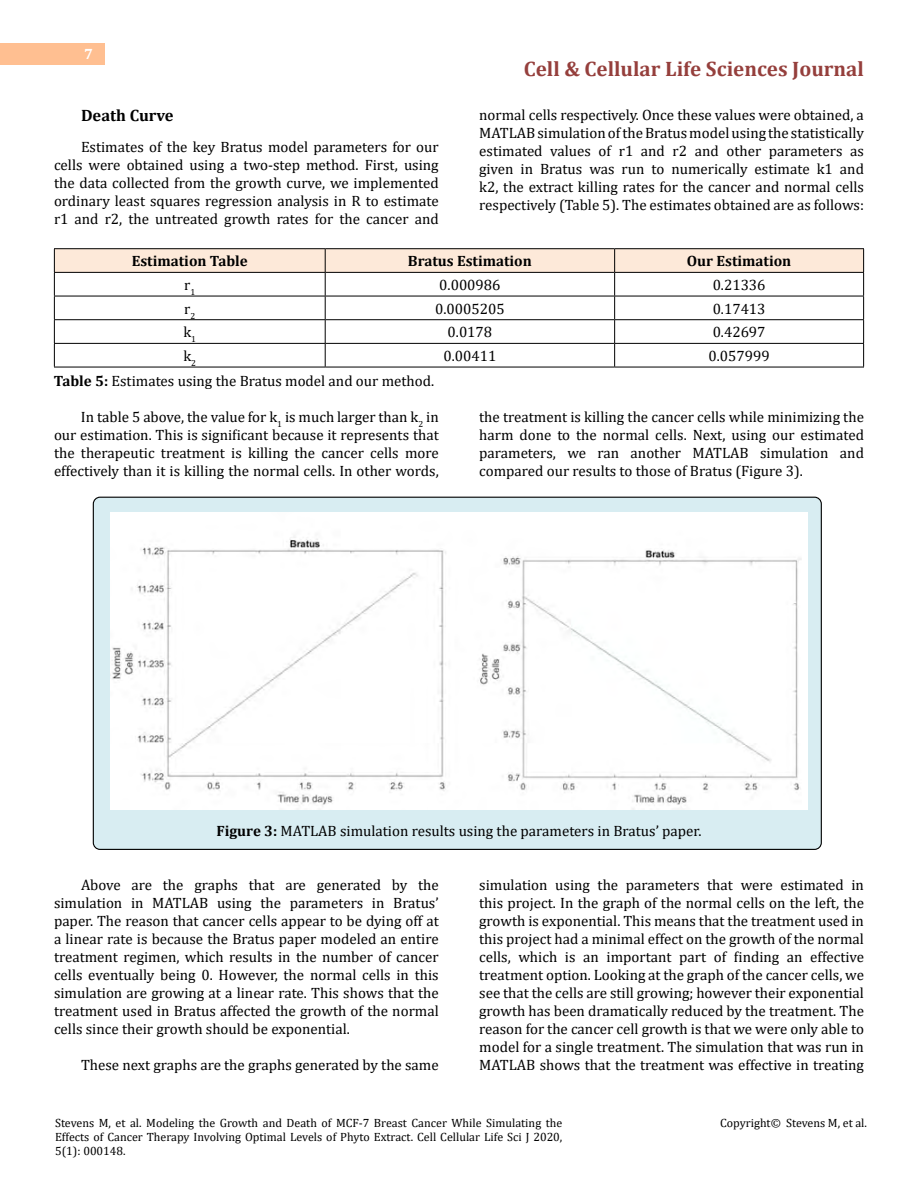
<style>
.page{position:relative;width:918px;height:1188px;background:#fff}
.page>*{position:absolute;margin:0;border:0;box-sizing:border-box;transform-origin:0 0}
.t1{font:700 21px "Cambria";color:#953f3c}
.t2{font:700 16.5px "Cambria";color:#000}
.t3{font:15px/18px "Cambria";color:#000;text-align:justify}
.t4{font:700 15px "Cambria";color:#000}
.t5{font:700 15px "Cambria";color:#fff}
.t6{font:12px/14.4px "Cambria";color:#000;text-align:justify}
.s1{font-weight:700}
</style>
<div class="page">
<div style="left:0;top:43px;width:105px;height:21px;background:#ffbf91"></div>
<div style="left:93px;top:497px;width:728px;height:352px;background:#d8edf2;border-radius:7px"></div>
<hr style="left:54px;top:248px;width:271px;height:1px;background:#000">
<hr style="left:325px;top:248px;width:290px;height:1px;background:#000">
<hr style="left:615px;top:248px;width:249px;height:1px;background:#000">
<hr style="left:54px;top:367px;width:271px;height:1px;background:#000">
<hr style="left:325px;top:367px;width:290px;height:1px;background:#000">
<hr style="left:615px;top:367px;width:249px;height:1px;background:#000">
<svg style="left:54px;top:249px;width:810px;height:118px"></svg>
<div style="left:110px;top:512px;width:698px;height:297px;background:#fff"></div>
<p class="t5" style="left:84px;top:44px;width:10px">7</p>
<p class="t2" style="left:81px;top:104px;width:94px">Death Curve</p>
<p class="t3" style="left:54px;top:138px;width:386px;text-indent:27px">Estimates of the key Bratus model parameters for our cells were obtained using a two-step method. First, using the data collected from the growth curve, we implemented ordinary least squares regression analysis in R to estimate r1 and r2, the untreated growth rates for the cancer and</p>
<h1 class="t1" style="left:524px;top:54px;width:342px">Cell &amp; Cellular Life Sciences Journal</h1>
<p class="t3" style="left:479px;top:105px;width:386px">normal cells respectively. Once these values were obtained, a MATLAB simulation of the Bratus model using the statistically estimated values of r1 and r2 and other parameters as given in Bratus was run to numerically estimate k1 and k2, the extract killing rates for the cancer and normal cells respectively (Table 5). The estimates obtained are as follows:</p>
<p class="t4" style="left:132px;top:251px;width:118px">Estimation Table</p>
<p class="t4" style="left:408px;top:251px;width:125px">Bratus Estimation</p>
<p class="t4" style="left:687px;top:251px;width:106px">Our Estimation</p>
<p class="t3" style="left:184px;top:276px;width:13px">r<sub>1</sub></p>
<p class="t3" style="left:439px;top:276px;width:63px">0.000986</p>
<p class="t3" style="left:713px;top:276px;width:54px">0.21336</p>
<p class="t3" style="left:184px;top:300px;width:13px">r<sub>2</sub></p>
<p class="t3" style="left:435px;top:300px;width:71px">0.0005205</p>
<p class="t3" style="left:713px;top:300px;width:54px">0.17413</p>
<p class="t3" style="left:183px;top:323px;width:14px">k<sub>1</sub></p>
<p class="t3" style="left:448px;top:323px;width:46px">0.0178</p>
<p class="t3" style="left:713px;top:323px;width:54px">0.42697</p>
<p class="t3" style="left:183px;top:347px;width:14px">k<sub>2</sub></p>
<p class="t3" style="left:443px;top:347px;width:54px">0.00411</p>
<p class="t3" style="left:709px;top:347px;width:63px">0.057999</p>
<p class="t3" style="left:54px;top:372px;width:382px"><span class="s1">Table 5:</span> Estimates using the Bratus model and our method.</p>
<p class="t3" style="left:54px;top:408px;width:386px;text-indent:27px">In table 5 above, the value for k<sub>1</sub> is much larger than k<sub>2</sub> in our estimation. This is significant because it represents that the therapeutic treatment is killing the cancer cells more effectively than it is killing the normal cells. In other words,</p>
<p class="t3" style="left:479px;top:408px;width:386px">the treatment is killing the cancer cells while minimizing the harm done to the normal cells. Next, using our estimated parameters, we ran another MATLAB simulation and compared our results to those of Bratus (Figure 3).</p>
<p class="t3" style="left:217px;top:822px;width:486px"><span class="s1">Figure 3:</span> MATLAB simulation results using the parameters in Bratus’ paper.</p>
<p class="t3" style="left:54px;top:876px;width:386px;text-indent:27px">Above are the graphs that are generated by the simulation in MATLAB using the parameters in Bratus’ paper. The reason that cancer cells appear to be dying off at a linear rate is because the Bratus paper modeled an entire treatment regimen, which results in the number of cancer cells eventually being 0. However, the normal cells in this simulation are growing at a linear rate. This shows that the treatment used in Bratus affected the growth of the normal cells since their growth should be exponential.</p>
<p class="t3" style="left:81px;top:1056px;width:359px">These next graphs are the graphs generated by the same</p>
<p class="t3" style="left:479px;top:876px;width:386px">simulation using the parameters that were estimated in this project. In the graph of the normal cells on the left, the growth is exponential. This means that the treatment used in this project had a minimal effect on the growth of the normal cells, which is an important part of finding an effective treatment option. Looking at the graph of the cancer cells, we see that the cells are still growing; however their exponential growth has been dramatically reduced by the treatment. The reason for the cancer cell growth is that we were only able to model for a single treatment. The simulation that was run in MATLAB shows that the treatment was effective in treating</p>
<p class="t6" style="left:55px;top:1115px;width:509px">Stevens M, et al. Modeling the Growth and Death of MCF-7 Breast Cancer While Simulating the Effects of Cancer Therapy Involving Optimal Levels of Phyto Extract. Cell Cellular Life Sci J 2020, 5(1): 000148.</p>
<p class="t6" style="left:720px;top:1115px;width:148px">Copyright© Stevens M, et al.</p>
</div>
